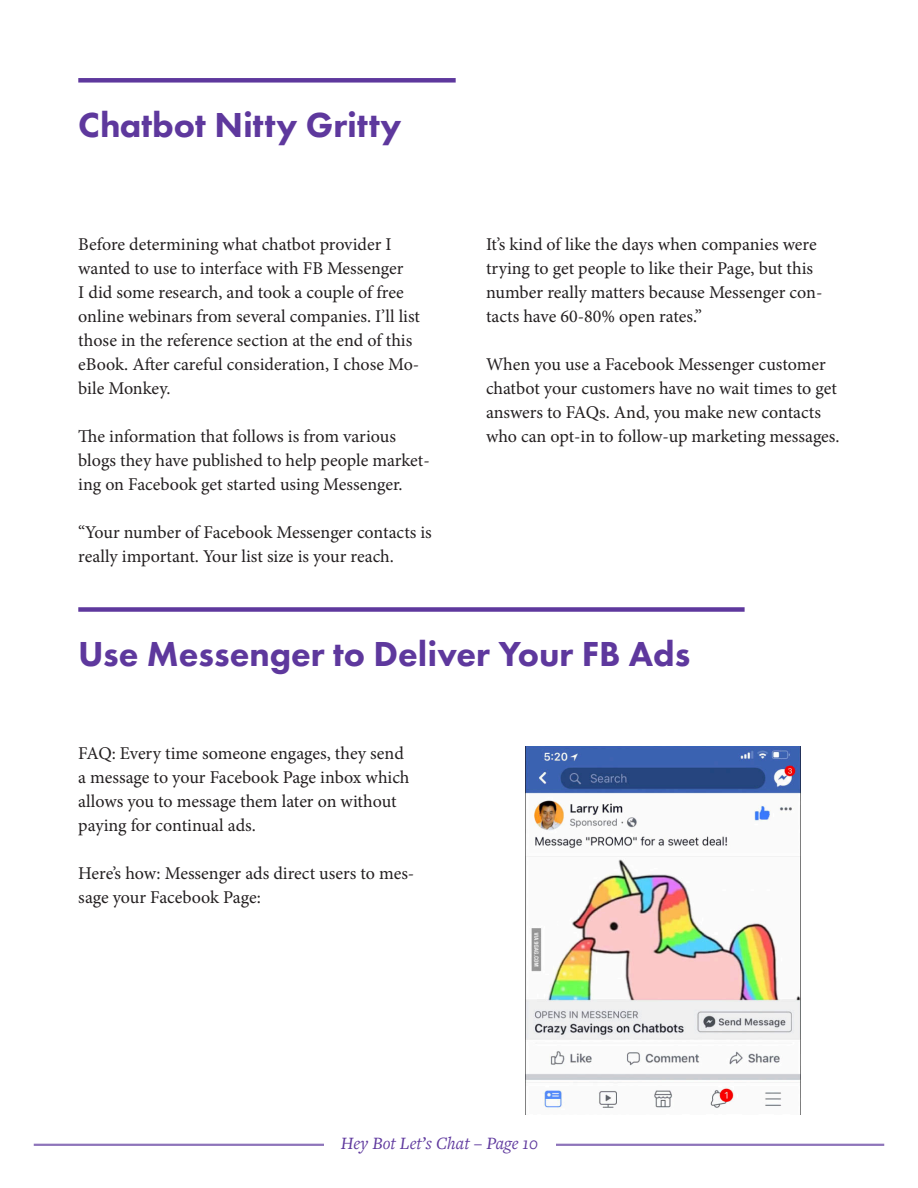
<style>
.page{position:relative;width:918px;height:1188px;background:#fff}
.page>*{position:absolute;margin:0;border:0;box-sizing:border-box;transform-origin:0 0}
.t1{font:800 36px "Futura PT";color:#5e389d}
.t2{font:18px/24px "Minion Pro";letter-spacing:-.005em;color:#231f20}
.t3{font:italic 18px "Freight Text Pro";color:#5e389d}
</style>
<div class="page">
<hr style="left:34px;top:1144px;width:850px;height:2px;background:#8e74ba">
<div style="left:324px;top:1132px;width:231px;height:22px;background:#fff"></div>
<div style="left:78px;top:78px;width:378px;height:5px;background:#5e389d"></div>
<div style="left:78px;top:607px;width:667px;height:5px;background:#5e389d"></div>
<img style="left:526px;top:746px;width:274px;height:364px">
<h1 class="t1" style="left:78px;top:110px;width:325px">Chatbot Nitty Gritty</h1>
<p class="t2" style="left:78px;top:234px;width:343px">Before determining what chatbot provider I wanted to use to interface with FB Messenger<br>I did some research, and took a couple of free online webinars from several companies. I’ll list those in the reference section at the end of this eBook. After careful consideration, I chose Mo&shy;bile Monkey.</p>
<p class="t2" style="left:78px;top:426px;width:353px">The information that follows is from various blogs they have published to help people market&shy;ing on Facebook get started using Messenger.</p>
<p class="t2" style="left:78px;top:522px;width:355px">“Your number of Facebook Messenger contacts is really important. Your list size is your reach.</p>
<p class="t2" style="left:486px;top:234px;width:338px">It’s kind of like the days when companies were trying to get people to like their Page, but this number really matters because Messenger con&shy;tacts have 60-80% open rates.”</p>
<p class="t2" style="left:486px;top:354px;width:355px">When you use a Facebook Messenger customer chatbot your customers have no wait times to get answers to FAQs. And, you make new contacts who can opt-in to follow-up marketing messages.</p>
<h1 class="t1" style="left:78px;top:639px;width:614px">Use Messenger to Deliver Your FB Ads</h1>
<p class="t2" style="left:78px;top:743px;width:333px">FAQ: Every time someone engages, they send a message to your Facebook Page inbox which allows you to message them later on without paying for continual ads.</p>
<p class="t2" style="left:78px;top:863px;width:338px">Here’s how: Messenger ads direct users to mes&shy;sage your Facebook Page:</p>
<p class="t3" style="left:341px;top:1137px;width:199px">Hey Bot Let’s Chat – Page 10</p>
</div>
